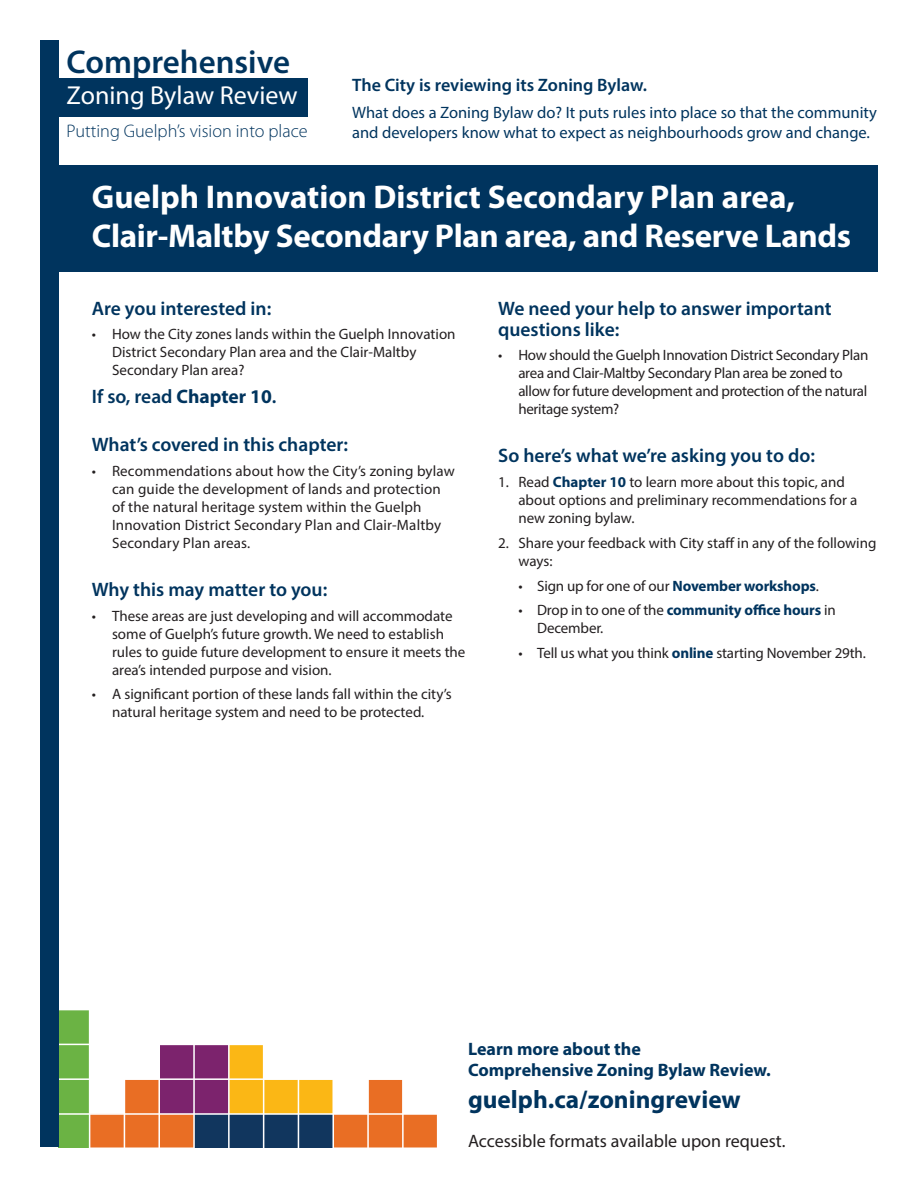
<style>
.page{position:relative;width:918px;height:1188px;background:#fff}
.page>*{position:absolute;margin:0;border:0;box-sizing:border-box;transform-origin:0 0}
.t1{font:700 33px/39.6px "Myriad Pro";letter-spacing:-.005em;color:#fff}
.t2{font:600 33px "Myriad Pro";color:#00345e}
.t3{font:26.1px "Myriad Pro";color:#fff}
.t4{font:700 25.35px "Myriad Pro";color:#00345e}
.t5{font:600 19.5px/21px "Myriad Pro";color:#00345e}
.t6{font:300 18.15px "Myriad Pro";color:#00345e}
.t7{font:700 18px/21px "Myriad Pro";color:#00345e}
.t8{font:18px "Myriad Pro";color:#231f20}
.t9{font:600 18px "Myriad Pro";color:#00345e}
.t10{font:16.5px/19.8px "Myriad Pro";color:#00345e}
.Bullets{font:15px/18px "Myriad Pro";color:#231f20}
.Bullets-2{font:15px/18px "Myriad Pro";letter-spacing:-.02em;color:#231f20}
.s1{font-weight:700}
.s2{font-weight:700;color:#00345e}
</style>
<div class="page">
<div style="left:53px;top:78px;width:255px;height:38px;background:#00345e"></div>
<svg style="left:59px;top:1010px;width:378px;height:138px"></svg>
<hr style="left:58px;top:1113px;width:380px;height:2px;background:#fff">
<hr style="left:58px;top:1078px;width:380px;height:2px;background:#fff">
<hr style="left:58px;top:1044px;width:380px;height:1px;background:#fff">
<hr style="left:89px;top:998px;width:1px;height:150px;background:#fff">
<hr style="left:124px;top:998px;width:1px;height:150px;background:#fff">
<hr style="left:158px;top:998px;width:2px;height:150px;background:#fff">
<hr style="left:193px;top:998px;width:2px;height:150px;background:#fff">
<hr style="left:228px;top:998px;width:2px;height:150px;background:#fff">
<hr style="left:263px;top:998px;width:1px;height:150px;background:#fff">
<hr style="left:298px;top:998px;width:1px;height:150px;background:#fff">
<hr style="left:332px;top:998px;width:2px;height:150px;background:#fff">
<hr style="left:367px;top:998px;width:2px;height:150px;background:#fff">
<hr style="left:402px;top:998px;width:2px;height:150px;background:#fff">
<div style="left:40px;top:40px;width:19px;height:1108px;background:#00345e"></div>
<div style="left:57px;top:165px;width:821px;height:107px;background:#00345e"></div>
<h1 class="t2" style="left:67px;top:41px;width:225px">Comprehensive</h1>
<h2 class="t3" style="left:67px;top:79px;width:233px">Zoning Bylaw Review</h2>
<p class="t6" style="left:67px;top:121px;width:243px">Putting Guelph’s vision into place</p>
<p class="t9" style="left:352px;top:74px;width:297px">The City is reviewing its Zoning Bylaw.</p>
<p class="t10" style="left:352px;top:102px;width:526px">What does a Zoning Bylaw do? It puts rules into place so that the community and developers know what to expect as neighbourhoods grow and change.</p>
<h1 class="t1" style="left:92px;top:176px;width:761px">Guelph Innovation District Secondary Plan area,<br>Clair-Maltby Secondary Plan area, and Reserve Lands</h1>
<h2 class="t5" style="left:92px;top:297px;width:181px">Are you interested in:</h2>
<p class="Bullets" style="left:112px;top:325px;width:345px;text-indent:-20px">• How the City zones lands within the Guelph Innovation<br>District Secondary Plan area and the Clair-Maltby<br>Secondary Plan area?</p>
<h2 class="t5" style="left:92px;top:386px;width:186px">If so, read <span class="s1">Chapter 10</span>.</h2>
<h2 class="t5" style="left:92px;top:434px;width:258px">What’s covered in this chapter:</h2>
<p class="Bullets" style="left:112px;top:462px;width:344px;text-indent:-20px">• Recommendations about how the City’s zoning bylaw can guide the development of lands and protection of the natural heritage system within the Guelph Innovation District Secondary Plan and Clair-Maltby Secondary Plan areas.</p>
<h2 class="t5" style="left:92px;top:578px;width:237px">Why this may matter to you:</h2>
<p class="Bullets" style="left:112px;top:606px;width:355px;text-indent:-20px">• These areas are just developing and will accommodate some of Guelph’s future growth. We need to establish rules to guide future development to ensure it meets the area’s intended purpose and vision.</p>
<p class="Bullets" style="left:92px;top:685px;width:362px;text-align:center">• A significant portion of these lands fall within the city’s natural heritage system and need to be protected.</p>
<h2 class="t5" style="left:498px;top:297px;width:335px">We need your help to answer important questions like:</h2>
<p class="Bullets-2" style="left:518px;top:346px;width:352px;text-indent:-20px">• How should the Guelph Innovation District Secondary Plan area and Clair-Maltby Secondary Plan area be zoned to allow for future development and protection of the natural heritage system?</p>
<h2 class="t5" style="left:498px;top:445px;width:318px">So here’s what we’re asking you to do:</h2>
<p class="Bullets" style="left:518px;top:473px;width:340px;text-indent:-20px">1. Read <span class="s2">Chapter 10</span> to learn more about this topic, and about options and preliminary recommendations for a new zoning bylaw.</p>
<p class="Bullets" style="left:518px;top:534px;width:360px;text-indent:-20px">2. Share your feedback with City staff in any of the following ways:</p>
<p class="Bullets" style="left:518px;top:576px;width:302px">• Sign up for one of our <span class="s2">November workshops</span>.</p>
<p class="Bullets" style="left:537px;top:601px;width:300px;text-indent:-19px">• Drop in to one of the <span class="s2">community office hours</span> in<br>December.</p>
<p class="Bullets" style="left:518px;top:644px;width:349px">• Tell us what you think <span class="s2">online</span> starting November 29th.</p>
<p class="t7" style="left:468px;top:1037px;width:304px">Learn more about the<br>Comprehensive Zoning Bylaw Review.</p>
<h3 class="t4" style="left:468px;top:1083px;width:274px">guelph.ca/zoningreview</h3>
<p class="t8" style="left:468px;top:1130px;width:319px">Accessible formats available upon request.</p>
</div>
